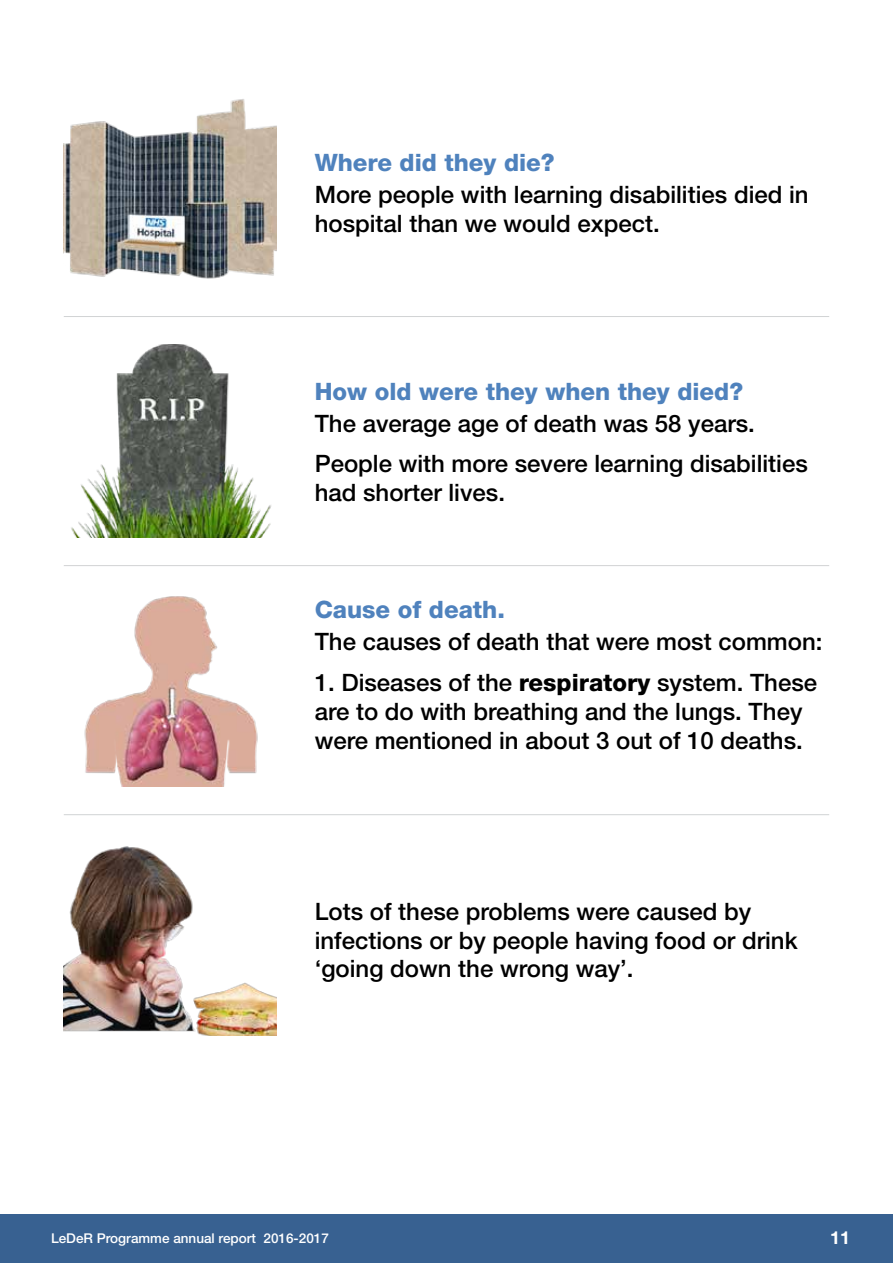
<style>
.page{position:relative;width:893px;height:1263px;background:#fff}
.page>*{position:absolute;margin:0;border:0;box-sizing:border-box;transform-origin:0 0}
.t1{font:500 24px/28.8px "Helvetica Neue";color:#000}
.t2{font:800 24px "Helvetica Neue";color:#4f82bd}
.t3{font:700 18px "Helvetica Neue";color:#fff}
.t4{font:500 13.5px "Helvetica Neue";color:#fff}
.s1{font-weight:800}
</style>
<div class="page">
<div style="left:0;top:1214px;width:893px;height:49px;background:#386191"></div>
<img style="left:64px;top:99px;width:212px;height:180px">
<img style="left:71px;top:345px;width:200px;height:192px">
<img style="left:84px;top:596px;width:174px;height:190px">
<img style="left:64px;top:846px;width:129px;height:185px">
<img style="left:191px;top:961px;width:85px;height:74px">
<hr style="left:64px;top:565px;width:765px;height:1px;background:#d1d3d4">
<hr style="left:64px;top:316px;width:765px;height:1px;background:#d1d3d4">
<hr style="left:64px;top:814px;width:765px;height:1px;background:#d1d3d4">
<p class="t2" style="left:315px;top:148px;width:242px">Where did they die?</p>
<p class="t1" style="left:315px;top:180px;width:495px">More people with learning disabilities died in hospital than we would expect.</p>
<p class="t2" style="left:315px;top:377px;width:430px">How old were they when they died?</p>
<p class="t1" style="left:315px;top:403px;width:495px;line-height:40.5px">The average age of death was 58 years.<br>People with more severe learning disabilities</p>
<p class="t1" style="left:315px;top:478px;width:192px">had shorter lives.</p>
<p class="t2" style="left:315px;top:595px;width:192px">Cause of death.</p>
<p class="t1" style="left:315px;top:627px;width:509px">The causes of death that were most common:</p>
<p class="t1" style="left:315px;top:668px;width:504px">1. Diseases of the <span class="s1">respiratory</span> system. These are to do with breathing and the lungs. They were mentioned in about 3 out of 10 deaths.</p>
<p class="t1" style="left:315px;top:896px;width:484px">Lots of these problems were caused by infections or by people having food or drink ‘going down the wrong way’.</p>
<p class="t4" style="left:51px;top:1230px;width:279px">LeDeR Programme annual report 2016-2017</p>
<p class="t3" style="left:830px;top:1226px;width:22px">11</p>
</div>
